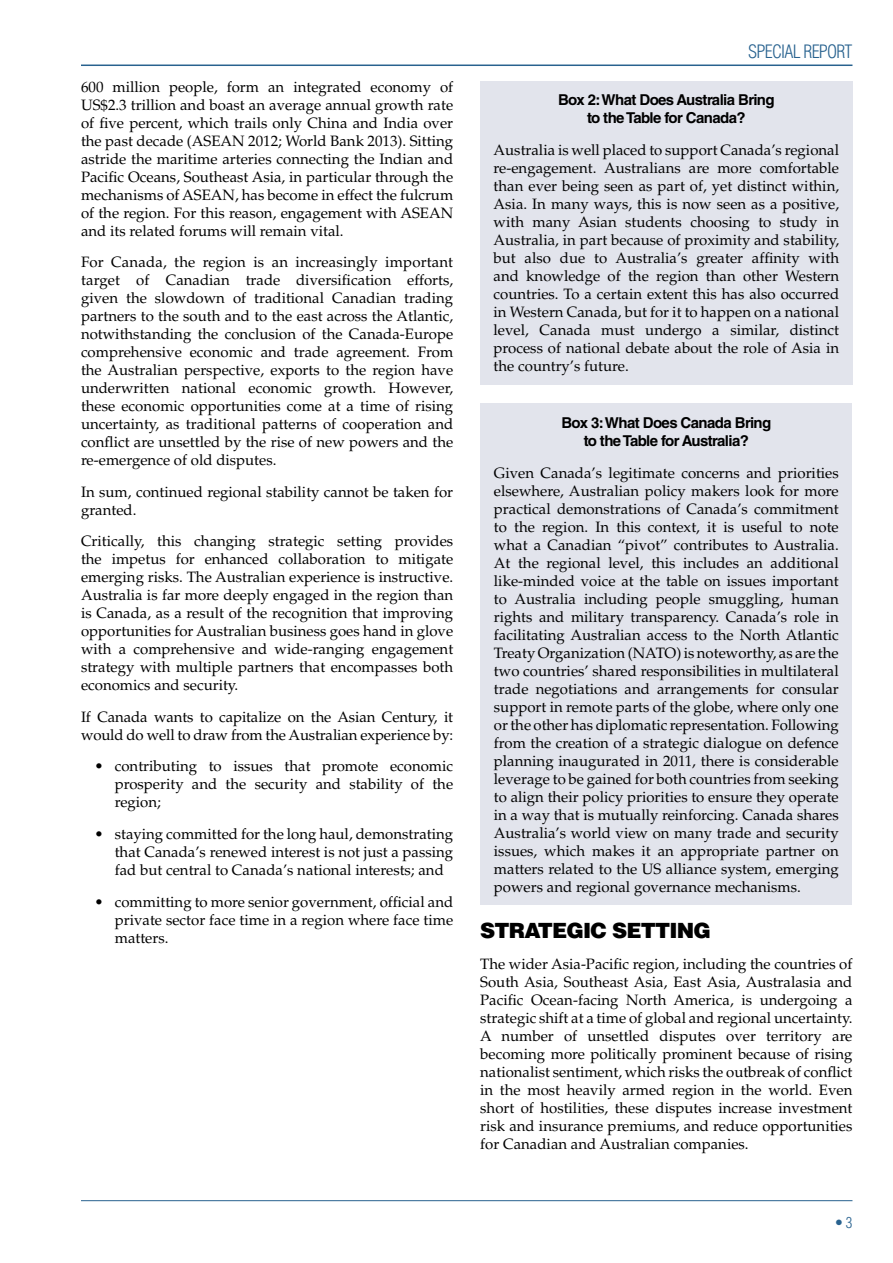
<style>
.page{position:relative;width:893px;height:1263px;background:#fff}
.page>*{position:absolute;margin:0;border:0;box-sizing:border-box;transform-origin:0 0}
.t1{font:900 21px "Helvetica LT Std";letter-spacing:-.04em;color:#000}
.t2{font:300 condensed 18px "Helvetica LT Std";letter-spacing:-.04em;color:#28628f}
.t3{font:15px/18px "Palatino LT Std";color:#000;text-align:justify}
.t4{font:700 15px/18px "Helvetica LT Std";letter-spacing:-.04em;color:#000;text-align:center}
.t5{font:300 condensed 15px "Helvetica LT Std";color:#28628f}
</style>
<div class="page">
<hr style="left:81px;top:65px;width:771px;height:1px;background:#28628f">
<hr style="left:81px;top:1200px;width:771px;height:1px;background:#28628f">
<div style="left:480px;top:81px;width:373px;height:303px;background:#e2e4ec"></div>
<div style="left:480px;top:404px;width:372px;height:501px;background:#e2e4ec"></div>
<p class="t3" style="left:81px;top:78px;width:374px">600 million people, form an integrated economy of US$2.3 trillion and boast an average annual growth rate of five percent, which trails only China and India over the past decade (ASEAN 2012; World Bank 2013). Sitting astride the maritime arteries connecting the Indian and Pacific Oceans, Southeast Asia, in particular through the mechanisms of ASEAN, has become in effect the fulcrum of the region. For this reason, engagement with ASEAN and its related forums will remain vital.</p>
<p class="t3" style="left:81px;top:254px;width:374px">For Canada, the region is an increasingly important target of Canadian trade diversification efforts, given the slowdown of traditional Canadian trading partners to the south and to the east across the Atlantic, notwithstanding the conclusion of the Canada-Europe comprehensive economic and trade agreement. From the Australian perspective, exports to the region have underwritten national economic growth. However, these economic opportunities come at a time of rising uncertainty, as traditional patterns of cooperation and conflict are unsettled by the rise of new powers and the re-emergence of old disputes.</p>
<p class="t3" style="left:81px;top:483px;width:374px">In sum, continued regional stability cannot be taken for granted.</p>
<p class="t3" style="left:81px;top:533px;width:374px">Critically, this changing strategic setting provides the impetus for enhanced collaboration to mitigate emerging risks. The Australian experience is instructive.<br>Australia is far more deeply engaged in the region than is Canada, as a result of the recognition that improving opportunities for Australian business goes hand in glove with a comprehensive and wide-ranging engagement strategy with multiple partners that encompasses both economics and security.</p>
<p class="t3" style="left:81px;top:708px;width:374px">If Canada wants to capitalize on the Asian Century, it would do well to draw from the Australian experience by:</p>
<p class="t3" style="left:115px;top:758px;width:340px;text-indent:-20px">• contributing to issues that promote economic prosperity and the security and stability of the region;</p>
<p class="t3" style="left:115px;top:825px;width:340px;text-indent:-20px">• staying committed for the long haul, demonstrating that Canada’s renewed interest is not just a passing fad but central to Canada’s national interests; and</p>
<p class="t3" style="left:115px;top:893px;width:340px;text-indent:-20px">• committing to more senior government, official and private sector face time in a region where face time matters.</p>
<p class="t2" style="left:748px;top:40px;width:106px">SPECIAL REPORT</p>
<p class="t4" style="left:558px;top:91px;width:218px">Box 2: What Does Australia Bring to the Table for Canada?</p>
<p class="t3" style="left:494px;top:141px;width:347px">Australia is well placed to support Canada’s regional re-engagement. Australians are more comfortable than ever being seen as part of, yet distinct within, Asia. In many ways, this is now seen as a positive, with many Asian students choosing to study in Australia, in part because of proximity and stability, but also due to Australia’s greater affinity with and knowledge of the region than other Western countries. To a certain extent this has also occurred in Western Canada, but for it to happen on a national level, Canada must undergo a similar, distinct process of national debate about the role of Asia in the country’s future.</p>
<p class="t4" style="left:561px;top:414px;width:211px">Box 3: What Does Canada Bring to the Table for Australia?</p>
<p class="t3" style="left:494px;top:464px;width:346px">Given Canada’s legitimate concerns and priorities elsewhere, Australian policy makers look for more practical demonstrations of Canada’s commitment to the region. In this context, it is useful to note what a Canadian “pivot” contributes to Australia.<br>At the regional level, this includes an additional like-minded voice at the table on issues important to Australia including people smuggling, human rights and military transparency. Canada’s role in facilitating Australian access to the North Atlantic Treaty Organization (NATO) is noteworthy, as are the two countries’ shared responsibilities in multilateral trade negotiations and arrangements for consular support in remote parts of the globe, where only one or the other has diplomatic representation. Following from the creation of a strategic dialogue on defence planning inaugurated in 2011, there is considerable leverage to be gained for both countries from seeking to align their policy priorities to ensure they operate in a way that is mutually reinforcing. Canada shares Australia’s world view on many trade and security issues, which makes it an appropriate partner on matters related to the US alliance system, emerging powers and regional governance mechanisms.</p>
<h1 class="t1" style="left:480px;top:916px;width:232px">STRATEGIC SETTING</h1>
<p class="t3" style="left:480px;top:955px;width:374px">The wider Asia-Pacific region, including the countries of South Asia, Southeast Asia, East Asia, Australasia and Pacific Ocean-facing North America, is undergoing a strategic shift at a time of global and regional uncertainty.<br>A number of unsettled disputes over territory are becoming more politically prominent because of rising nationalist sentiment, which risks the outbreak of conflict in the most heavily armed region in the world. Even short of hostilities, these disputes increase investment risk and insurance premiums, and reduce opportunities for Canadian and Australian companies.</p>
<p class="t5" style="left:835px;top:1213px;width:19px">• 3</p>
</div>
